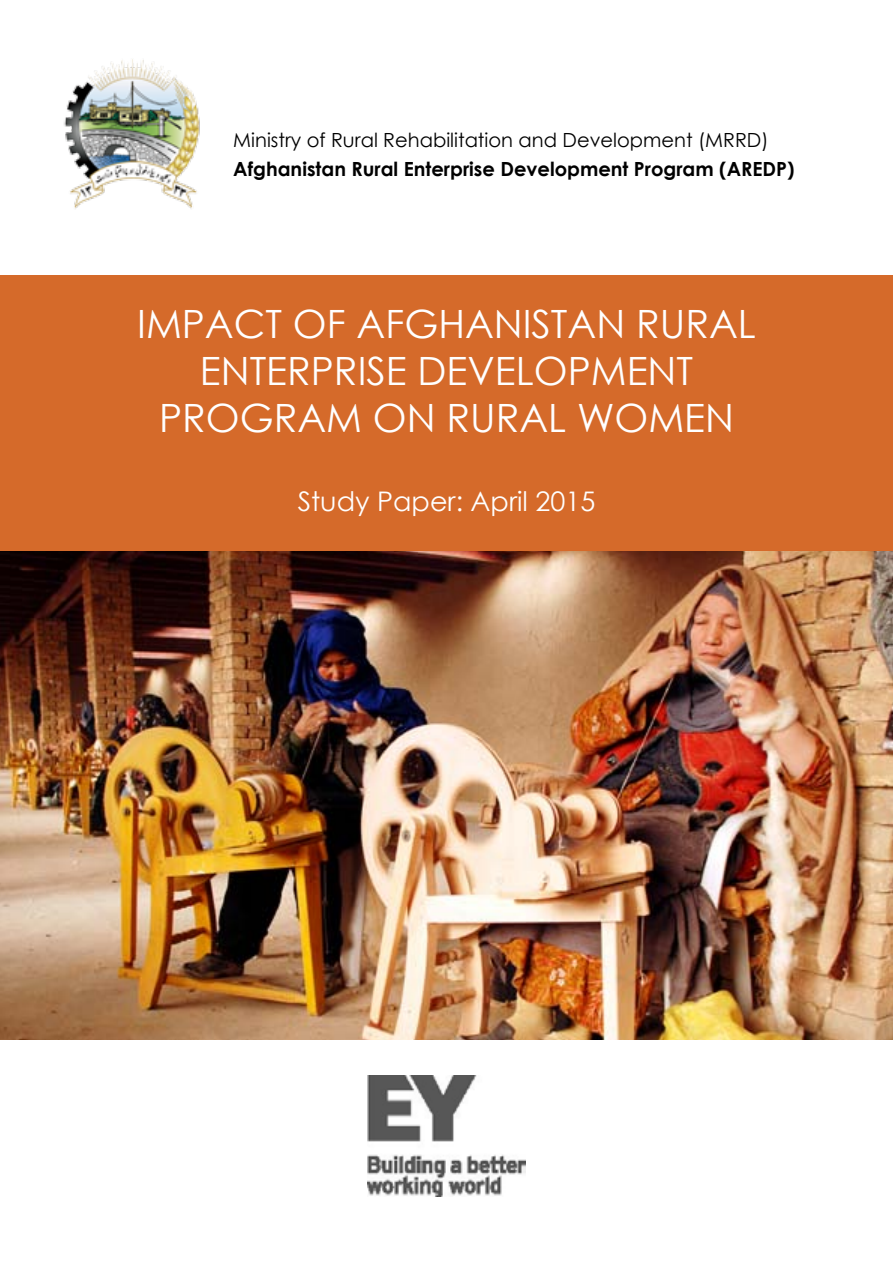
<style>
.page{position:relative;width:893px;height:1263px;background:#fff}
.page>*{position:absolute;margin:0;border:0;box-sizing:border-box;transform-origin:0 0}
.t1{font:39px/46.8px "Century Gothic";color:#fff;text-align:center}
.t2{font:27px "Century Gothic";color:#fff}
.t3{font:700 19.5px "Century Gothic";color:#000}
.t4{font:19.5px "Century Gothic";color:#000}
</style>
<div class="page">
<img style="left:0;top:551px;width:893px;height:489px">
<div style="left:0;top:275px;width:893px;height:276px;background:#d56a2a"></div>
<img style="left:63px;top:59px;width:137px;height:150px">
<img style="left:368px;top:1075px;width:157px;height:121px">
<p class="t4" style="left:233px;top:127px;width:537px">Ministry of Rural Rehabilitation and Development (MRRD(</p>
<p class="t3" style="left:233px;top:154px;width:563px">Afghanistan Rural Enterprise Development Program (AREDP(</p>
<p class="t1" style="left:137px;top:300px;width:620px">IMPACT OF AFGHANISTAN RURAL<br>ENTERPRISE DEVELOPMENT<br>PROGRAM ON RURAL WOMEN</p>
<p class="t2" style="left:298px;top:482px;width:299px">Study Paper: April 2015</p>
</div>
